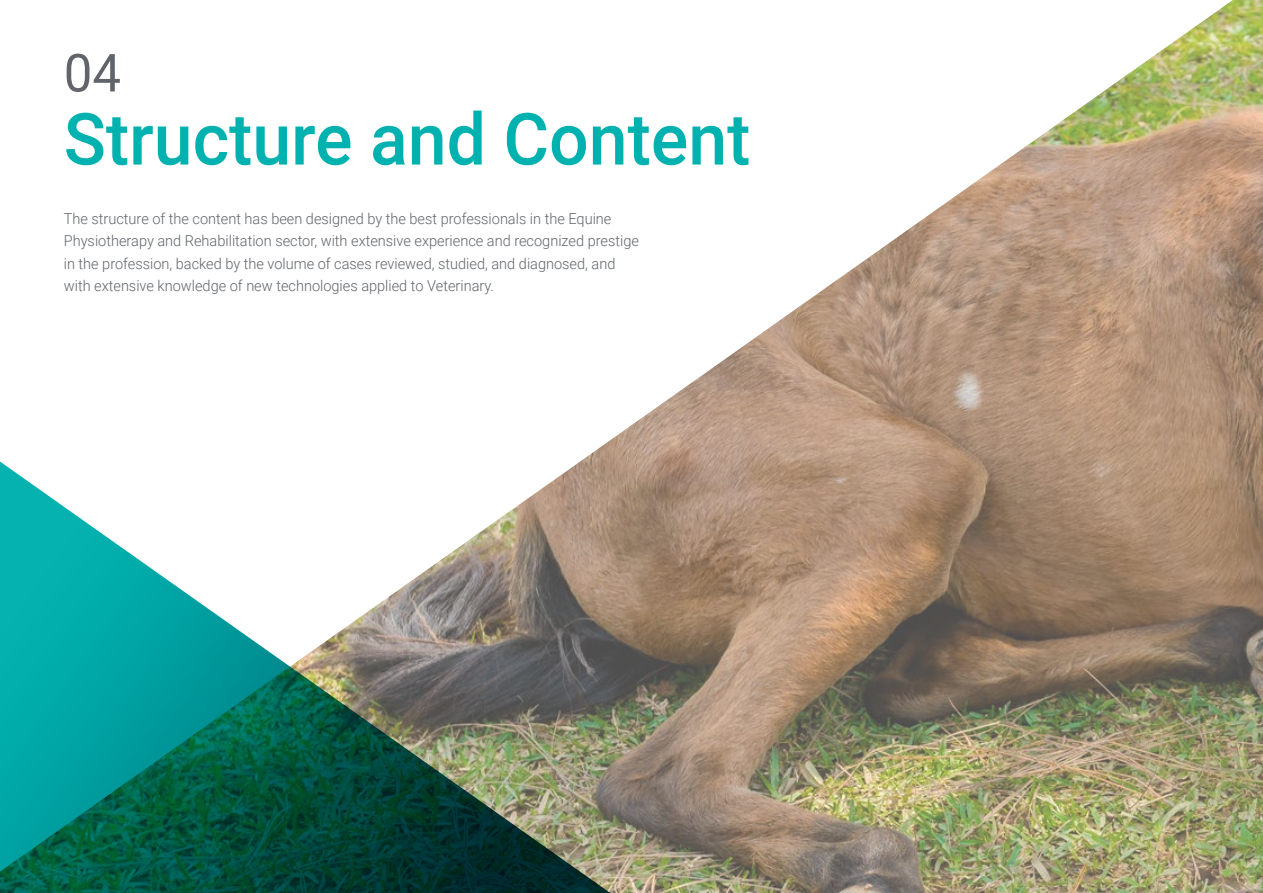
<style>
.page{position:relative;width:1263px;height:893px;background:#fff}
.page>*{position:absolute;margin:0;border:0;box-sizing:border-box;transform-origin:0 0}
.t1{font:500 72px "Roboto";color:#00b2af}
.t2{font:52.5px "Roboto";color:#61646a}
.t3{font:300 15px/22.5px "Roboto";color:#61646a}
</style>
<div class="page">
<img style="left:602px;top:0;width:661px;height:893px">
<svg style="left:0;top:446px;width:640px;height:447px"></svg>
<h2 class="t2" style="left:64px;top:36px;width:59px">04</h2>
<h1 class="t1" style="left:64px;top:89px;width:688px">Structure and Content</h1>
<p class="t3" style="left:64px;top:207px;width:577px">The structure of the content has been designed by the best professionals in the Equine Physiotherapy and Rehabilitation sector, with extensive experience and recognized prestige in the profession, backed by the volume of cases reviewed, studied, and diagnosed, and with extensive knowledge of new technologies applied to Veterinary.</p>
</div>
